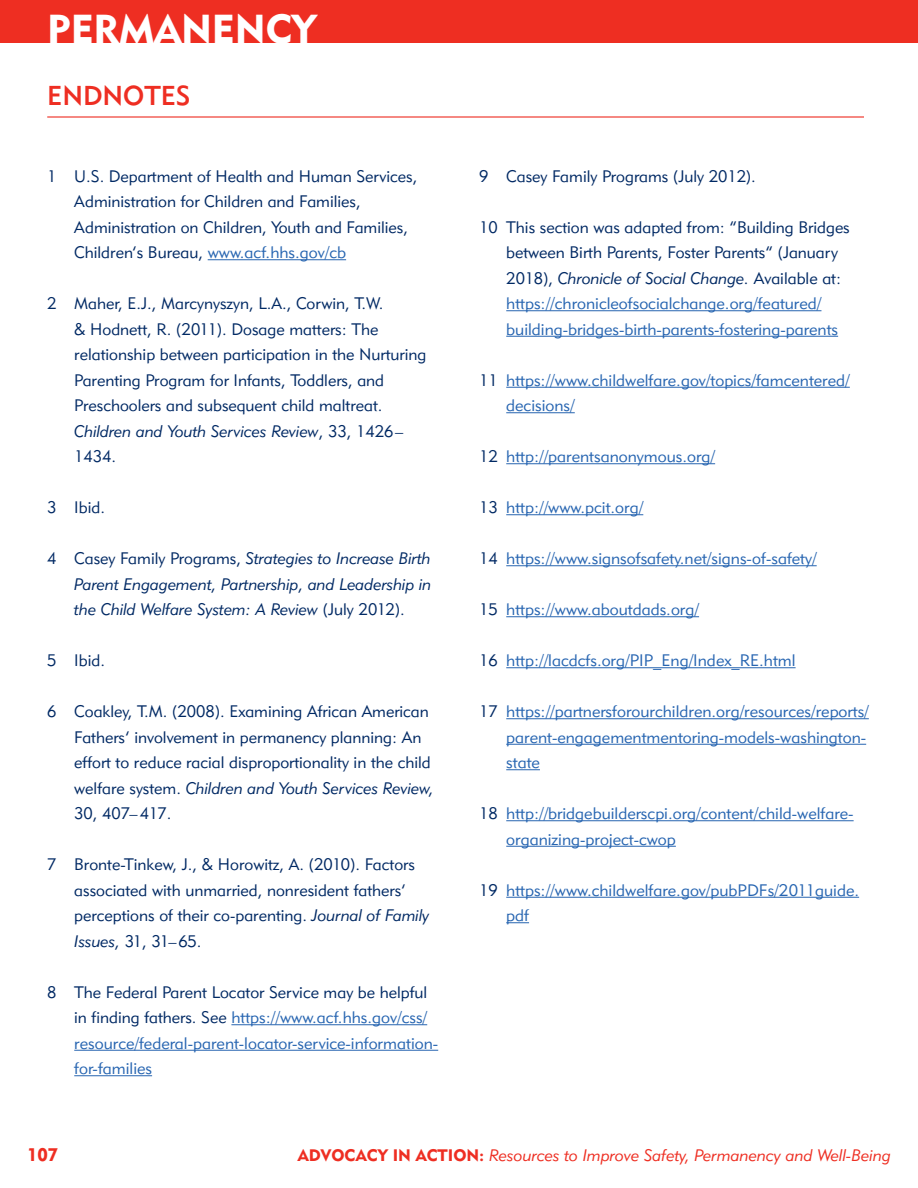
<style>
.page{position:relative;width:918px;height:1188px;background:#fff}
.page>*{position:absolute;margin:0;border:0;box-sizing:border-box;transform-origin:0 0}
.t1{font:39.9px "Geometric 415 BT Black A";color:#fff}
.Subhead_1{font:27px "Geometric 415 BT Medium A";color:#ee2e22}
.t2{font:18px "Geometric 415 BT Black A";color:#ee2e22}
.Endnote_Entry{font:16.5px/25.5px "Geometric 415 BT Lite A";color:#002964}
.Endnote_Entry-2{font:16.5px/25.5px "Geometric 415 BT Lite A";color:#2765b1}
.Endnote_Entry-3{font:16.5px/25.5px "Geometric 415 BT Lite Italic A";color:#002964;text-align:justify}
.t3{font:16.5px "Geometric 415 BT Lite Italic A";color:#ee2e22}
.s1{color:#2765b1}
.s2{font-family:"Geometric 415 BT Lite Italic A"}
.s3{font-family:"Geometric 415 BT Lite A"}
.s4{color:#002964}
.s5{font-family:"Geometric 415 BT Black A"}
</style>
<div class="page">
<hr style="left:47px;top:116px;width:817px;height:2px;background:#ee2e22">
<hr style="left:208px;top:259px;width:138px;height:1px;background:#2765b1">
<hr style="left:231px;top:1024px;width:196px;height:1px;background:#2765b1">
<hr style="left:74px;top:1050px;width:364px;height:1px;background:#2765b1">
<hr style="left:74px;top:1075px;width:78px;height:1px;background:#2765b1">
<hr style="left:506px;top:310px;width:315px;height:1px;background:#2765b1">
<hr style="left:506px;top:336px;width:332px;height:1px;background:#2765b1">
<hr style="left:506px;top:387px;width:344px;height:1px;background:#2765b1">
<hr style="left:506px;top:412px;width:69px;height:1px;background:#2765b1">
<hr style="left:506px;top:463px;width:209px;height:1px;background:#2765b1">
<hr style="left:506px;top:514px;width:137px;height:1px;background:#2765b1">
<hr style="left:506px;top:565px;width:311px;height:1px;background:#2765b1">
<hr style="left:506px;top:616px;width:193px;height:1px;background:#2765b1">
<hr style="left:506px;top:667px;width:290px;height:1px;background:#2765b1">
<hr style="left:506px;top:718px;width:363px;height:1px;background:#2765b1">
<hr style="left:506px;top:744px;width:360px;height:1px;background:#2765b1">
<hr style="left:506px;top:769px;width:34px;height:1px;background:#2765b1">
<hr style="left:506px;top:820px;width:348px;height:1px;background:#2765b1">
<hr style="left:506px;top:846px;width:170px;height:1px;background:#2765b1">
<hr style="left:506px;top:897px;width:353px;height:1px;background:#2765b1">
<svg style="left:506px;top:922px;width:23px;height:1px"></svg>
<div style="left:0;top:0;width:918px;height:43px;background:#ee2e22"></div>
<h1 class="t1" style="left:47px;top:4px;width:271px">PERMANENCY</h1>
<p class="Subhead_1" style="left:47px;top:79px;width:145px">ENDNOTES</p>
<p class="Endnote_Entry" style="left:74px;top:163px;width:345px;text-indent:-27px">1 U.S. Department of Health and Human Services, Administration for Children and Families, Administration on Children, Youth and Families, Children’s Bureau, <span class="s1">www.acf.hhs.gov/cb</span></p>
<p class="Endnote_Entry" style="left:74px;top:290px;width:354px;text-indent:-27px">2 Maher, E.J., Marcynyszyn, L.A., Corwin, T.W.<br>&amp; Hodnett, R. (2011). Dosage matters: The relationship between participation in the Nurturing Parenting Program for Infants, Toddlers, and Preschoolers and subsequent child maltreat.<br><span class="s2">Children and Youth Services Review</span>, 33, 1426– 1434.</p>
<p class="Endnote_Entry" style="left:47px;top:494px;width:59px">3 Ibid.</p>
<p class="Endnote_Entry-3" style="left:74px;top:545px;width:359px;text-indent:-27px"><span class="s3">4 Casey Family Programs,</span> Strategies to Increase Birth Parent Engagement, Partnership, and Leadership in the Child Welfare System: A Review <span class="s3">(July 2012).</span></p>
<p class="Endnote_Entry" style="left:47px;top:647px;width:59px">5 Ibid.</p>
<p class="Endnote_Entry" style="left:74px;top:698px;width:361px;text-indent:-27px">6 Coakley, T.M. (2008). Examining African American Fathers’ involvement in permanency planning: An effort to reduce racial disproportionality in the child welfare system. <span class="s2">Children and Youth Services Review, </span>30, 407–417.</p>
<p class="Endnote_Entry" style="left:74px;top:851px;width:357px;text-indent:-27px">7 Bronte-Tinkew, J., &amp; Horowitz, A. (2010). Factors associated with unmarried, nonresident fathers’ perceptions of their co-parenting. <span class="s2">Journal of Family Issues,</span> 31, 31–65.</p>
<p class="Endnote_Entry-2" style="left:74px;top:979px;width:365px;text-indent:-27px"><span class="s4">8 The Federal Parent Locator Service may be helpful in finding fathers. See</span> https://www.acf.hhs.gov/css/ resource/federal-parent-locator-service-information&shy;for-families</p>
<p class="Endnote_Entry" style="left:479px;top:163px;width:278px">9 Casey Family Programs (July 2012).</p>
<p class="Endnote_Entry" style="left:506px;top:214px;width:345px;text-indent:-27px">10 This section was adapted from: “Building Bridges between Birth Parents, Foster Parents” (January 2018), <span class="s2">Chronicle of Social Change.</span> Available at: <span class="s1">https://chronicleofsocialchange.org/featured/ building-bridges-birth-parents-fostering-parents</span></p>
<p class="Endnote_Entry-2" style="left:506px;top:367px;width:345px;text-indent:-27px"><span class="s4">11</span> https://www.childwelfare.gov/topics/famcentered/ decisions/</p>
<p class="Endnote_Entry-2" style="left:479px;top:443px;width:237px"><span class="s4">12</span> http://parentsanonymous.org/</p>
<p class="Endnote_Entry-2" style="left:479px;top:494px;width:166px"><span class="s4">13</span> http://www.pcit.org/</p>
<p class="Endnote_Entry-2" style="left:479px;top:545px;width:339px"><span class="s4">14</span> https://www.signsofsafety.net/signs-of-safety/</p>
<p class="Endnote_Entry-2" style="left:479px;top:596px;width:221px"><span class="s4">15</span> https://www.aboutdads.org/</p>
<p class="Endnote_Entry-2" style="left:479px;top:647px;width:318px"><span class="s4">16</span> http://lacdcfs.org/PIP_Eng/Index_RE.html</p>
<p class="Endnote_Entry-2" style="left:506px;top:698px;width:364px;text-indent:-27px"><span class="s4">17</span> https://partnersforourchildren.org/resources/reports/ parent-engagementmentoring-models-washington&shy;state</p>
<p class="Endnote_Entry-2" style="left:506px;top:800px;width:349px;text-indent:-27px"><span class="s4">18</span> http://bridgebuilderscpi.org/content/child-welfare&shy;organizing-project-cwop</p>
<p class="Endnote_Entry-2" style="left:506px;top:877px;width:354px;text-indent:-27px"><span class="s4">19</span> https://www.childwelfare.gov/pubPDFs/2011guide. pdf</p>
<p class="t2" style="left:27px;top:1144px;width:33px">107</p>
<p class="t3" style="left:298px;top:1145px;width:595px"><span class="s5">ADVOCACY IN ACTION:</span> Resources to Improve Safety, Permanency and Well-Being</p>
</div>
